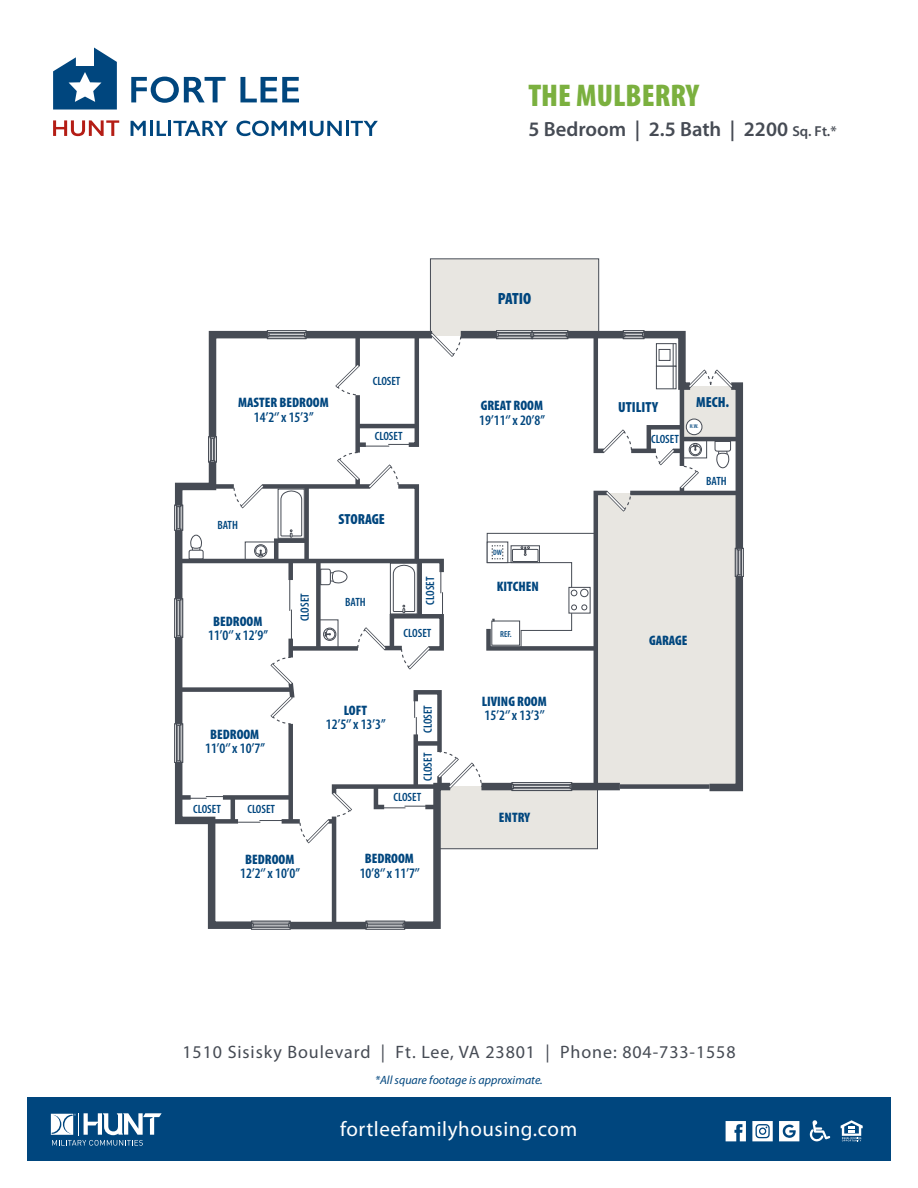
<style>
.page{position:relative;width:918px;height:1188px;background:#fff}
.page>*{position:absolute;margin:0;border:0;box-sizing:border-box;transform-origin:0 0}
.t1{font:900 condensed 31.5px "Myriad Pro";color:#7bb03f}
.t2{font:21px "Myriad Pro";letter-spacing:.025em;color:#fff}
.t3{font:600 20.55px "Myriad Pro";color:#464b54}
.t4{font:18px "Myriad Pro";letter-spacing:.05em;color:#464b54}
.t5{font:900 condensed 16.35px "Myriad Pro";letter-spacing:-.02em;color:#00467e}
.t6{font:900 condensed 14.7px "Myriad Pro";color:#00467e}
.t7{font:600 condensed 14.55px "Myriad Pro";color:#00467e}
.t8{font:900 condensed 13.8px "Myriad Pro";color:#00467e}
.t9{font:600 condensed 12px "Myriad Pro";color:#00467e}
.t10{font:italic 12px "Myriad Pro";color:#00467e}
.t11{font:600 condensed 8.7px "Myriad Pro";color:#00467e}
.t12{font:600 condensed 7.8px "Myriad Pro";color:#00467e}
.t13{font:600 condensed 5.7px "Myriad Pro";color:#00467e}
.s1{font-size:14.4px}
</style>
<div class="page">
<div style="left:27px;top:1098px;width:864px;height:63px;background:#00467e"></div>
<svg style="left:51px;top:1113px;width:111px;height:33px"></svg>
<svg style="left:841px;top:1120px;width:22px;height:21px"></svg>
<svg style="left:810px;top:1120px;width:20px;height:21px"></svg>
<svg style="left:726px;top:1121px;width:20px;height:20px"></svg>
<svg style="left:779px;top:1121px;width:20px;height:20px"></svg>
<svg style="left:752px;top:1121px;width:21px;height:20px"></svg>
<svg style="left:53px;top:120px;width:66px;height:16px"></svg>
<svg style="left:131px;top:121px;width:15px;height:15px"></svg>
<hr style="left:150px;top:121px;width:3px;height:15px;background:#00467e">
<svg style="left:157px;top:121px;width:9px;height:15px"></svg>
<hr style="left:168px;top:121px;width:3px;height:15px;background:#00467e">
<svg style="left:173px;top:121px;width:55px;height:15px"></svg>
<svg style="left:236px;top:121px;width:106px;height:15px"></svg>
<hr style="left:346px;top:121px;width:3px;height:15px;background:#00467e">
<svg style="left:351px;top:121px;width:27px;height:15px"></svg>
<svg style="left:53px;top:48px;width:64px;height:62px"></svg>
<svg style="left:131px;top:77px;width:168px;height:26px"></svg>
<svg style="left:174px;top:258px;width:570px;height:672px"></svg>
<div style="left:620px;top:784px;width:90px;height:5px;background:#464b54"></div>
<h1 class="t1" style="left:528px;top:76px;width:172px">THE MULBERRY</h1>
<h3 class="t3" style="left:529px;top:116px;width:310px">5 Bedroom | 2.5 Bath | 2200 <span class="s1">Sq. Ft.*</span></h3>
<p class="t8" style="left:238px;top:394px;width:92px">MASTER BEDROOM</p>
<p class="t7" style="left:254px;top:408px;width:62px">14’2‘’ x 15’3’’</p>
<p class="t9" style="left:373px;top:373px;width:29px">CLOSET</p>
<p class="t9" style="left:375px;top:428px;width:29px">CLOSET</p>
<p class="t9" style="left:217px;top:518px;width:22px">BATH</p>
<p class="t8" style="left:213px;top:612px;width:51px">BEDROOM</p>
<p class="t7" style="left:208px;top:627px;width:62px">11’0‘’ x 12’9’’</p>
<p class="t9" style="left:298px;top:621px;width:29px;rotate:-90deg">CLOSET</p>
<p class="t6" style="left:339px;top:509px;width:48px">STORAGE</p>
<p class="t9" style="left:345px;top:595px;width:22px">BATH</p>
<p class="t9" style="left:423px;top:605px;width:29px;rotate:-90deg">CLOSET</p>
<p class="t9" style="left:404px;top:626px;width:29px">CLOSET</p>
<p class="t8" style="left:210px;top:725px;width:51px">BEDROOM</p>
<p class="t7" style="left:205px;top:740px;width:62px">11’0‘’ x 10’7’’</p>
<p class="t9" style="left:193px;top:801px;width:29px">CLOSET</p>
<p class="t9" style="left:247px;top:801px;width:29px">CLOSET</p>
<p class="t8" style="left:245px;top:850px;width:51px">BEDROOM</p>
<p class="t7" style="left:240px;top:865px;width:62px">12’2‘’ x 10’0’’</p>
<p class="t8" style="left:344px;top:701px;width:25px">LOFT</p>
<p class="t7" style="left:326px;top:716px;width:62px">12’5‘’ x 13’3’’</p>
<p class="t9" style="left:420px;top:733px;width:29px;rotate:-90deg">CLOSET</p>
<p class="t9" style="left:420px;top:781px;width:29px;rotate:-90deg">CLOSET</p>
<p class="t9" style="left:393px;top:789px;width:29px">CLOSET</p>
<p class="t8" style="left:365px;top:850px;width:51px">BEDROOM</p>
<p class="t7" style="left:360px;top:864px;width:62px">10’8‘’ x 11’7’’</p>
<p class="t5" style="left:498px;top:288px;width:35px">PATIO</p>
<p class="t8" style="left:481px;top:397px;width:64px">GREAT ROOM</p>
<p class="t7" style="left:479px;top:411px;width:67px">19’11‘’ x 20’8’’</p>
<p class="t12" style="left:493px;top:547px;width:10px">DW</p>
<p class="t8" style="left:497px;top:577px;width:43px">KITCHEN</p>
<p class="t11" style="left:500px;top:628px;width:13px">REF.</p>
<p class="t8" style="left:482px;top:692px;width:67px">LIVING ROOM</p>
<p class="t7" style="left:485px;top:707px;width:62px">15’2‘’ x 13’3’’</p>
<p class="t8" style="left:499px;top:809px;width:33px">ENTRY</p>
<p class="t6" style="left:618px;top:398px;width:41px">UTILITY</p>
<p class="t9" style="left:651px;top:432px;width:29px">CLOSET</p>
<p class="t6" style="left:696px;top:393px;width:35px">MECH.</p>
<p class="t13" style="left:690px;top:423px;width:10px">H.W.</p>
<p class="t9" style="left:706px;top:474px;width:22px">BATH</p>
<p class="t8" style="left:649px;top:631px;width:40px">GARAGE</p>
<p class="t4" style="left:182px;top:1041px;width:555px">1510 Sisisky Boulevard | Ft. Lee, VA 23801 | Phone: 804-733-1558</p>
<p class="t10" style="left:375px;top:1072px;width:169px">*All square footage is approximate.</p>
<h2 class="t2" style="left:340px;top:1116px;width:239px">fortleefamilyhousing.com</h2>
</div>
